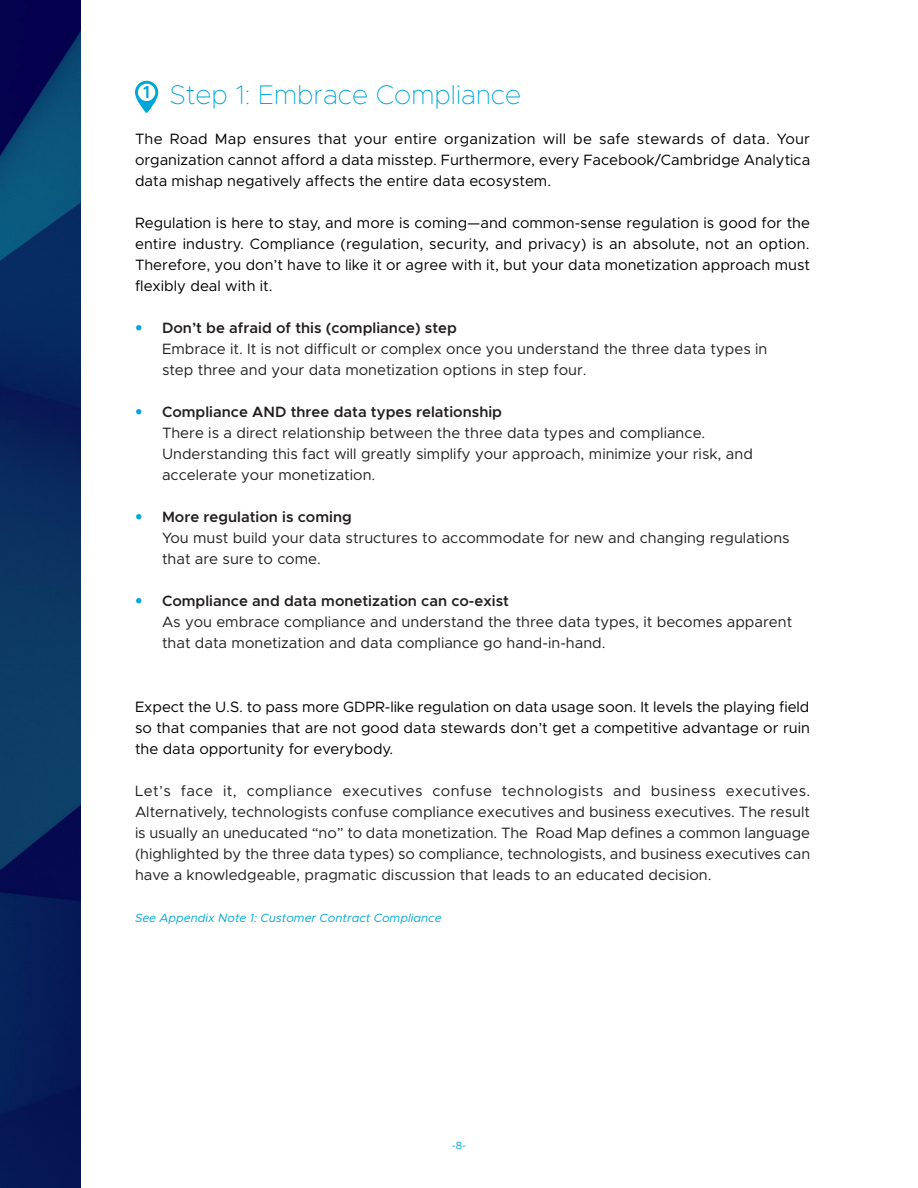
<style>
.page{position:relative;width:918px;height:1188px;background:#fff}
.page>*{position:absolute;margin:0;border:0;box-sizing:border-box;transform-origin:0 0}
.t1{font:100 27px "Metropolis";color:#00a7d8}
.t2{font:600 17.55px "Metropolis";color:#00a6d6}
.t3{font:15px/21px "Metropolis";color:#231f20}
.t4{font:15px/21px "Metropolis";color:#000;text-align:justify}
.t5{font:italic 12px "Metropolis";color:#00a7d8}
.t6{font:10.5px "Metropolis";color:#00a7d8}
.s1{font-family:"Avenir";color:#00a7d8}
.s2{font-weight:600}
.s3{font-size:11.4px;color:#fff}
</style>
<div class="page">
<img style="left:0;top:0;width:81px;height:1188px">
<svg style="left:135px;top:81px;width:23px;height:32px"></svg>
<div style="left:138px;top:84px;width:17px;height:17px;background:#fff;border-radius:50%"></div>
<p class="t1" style="left:170px;top:78px;width:353px">Step 1: Embrace Compliance</p>
<p class="t4" style="left:135px;top:128px;width:677px">The Road Map ensures that your entire organization will be safe stewards of data. Your organization cannot afford a data misstep. Furthermore, every Facebook/Cambridge Analytica data mishap negatively affects the entire data ecosystem.</p>
<p class="t4" style="left:135px;top:212px;width:677px">Regulation is here to stay, and more is coming—and common-sense regulation is good for the entire industry. Compliance (regulation, security, and privacy) is an absolute, not an option.<br>Therefore, you don’t have to like it or agree with it, but your data monetization approach must flexibly deal with it.</p>
<p class="t3" style="left:162px;top:317px;width:607px;text-indent:-27px"><span class="s1">•</span> <span class="s2">Don’t be afraid of this (compliance) step<br></span>Embrace it. It is not difficult or complex once you understand the three data types in step three and your data monetization options in step four.</p>
<p class="t3" style="left:162px;top:401px;width:592px;text-indent:-27px"><span class="s1">•</span> <span class="s2">Compliance AND three data types relationship<br></span>There is a direct relationship between the three data types and compliance.<br>Understanding this fact will greatly simplify your approach, minimize your risk, and accelerate your monetization.</p>
<p class="t3" style="left:162px;top:506px;width:629px;text-indent:-27px"><span class="s1">•</span> <span class="s2">More regulation is coming<br></span>You must build your data structures to accommodate for new and changing regulations that are sure to come.</p>
<p class="t3" style="left:162px;top:590px;width:632px;text-indent:-27px"><span class="s1">•</span> <span class="s2">Compliance and data monetization can co-exist<br></span>As you embrace compliance and understand the three data types, it becomes apparent that data monetization and data compliance go hand-in-hand.</p>
<p class="t2" style="left:143px;top:81px;width:8px">1<span class="s3">1</span></p>
<p class="t4" style="left:135px;top:696px;width:676px">Expect the U.S. to pass more GDPR-like regulation on data usage soon. It levels the playing field so that companies that are not good data stewards don’t get a competitive advantage or ruin the data opportunity for everybody.</p>
<p class="t3" style="left:135px;top:780px;width:677px;text-align:justify">Let’s face it, compliance executives confuse technologists and business executives.<br>Alternatively, technologists confuse compliance executives and business executives. The result is usually an uneducated “no” to data monetization. The Road Map defines a common language (highlighted by the three data types) so compliance, technologists, and business executives can have a knowledgeable, pragmatic discussion that leads to an educated decision.</p>
<p class="t5" style="left:135px;top:910px;width:308px">See Appendix Note 1: Customer Contract Compliance</p>
<p class="t6" style="left:452px;top:1139px;width:16px">-8-</p>
</div>
